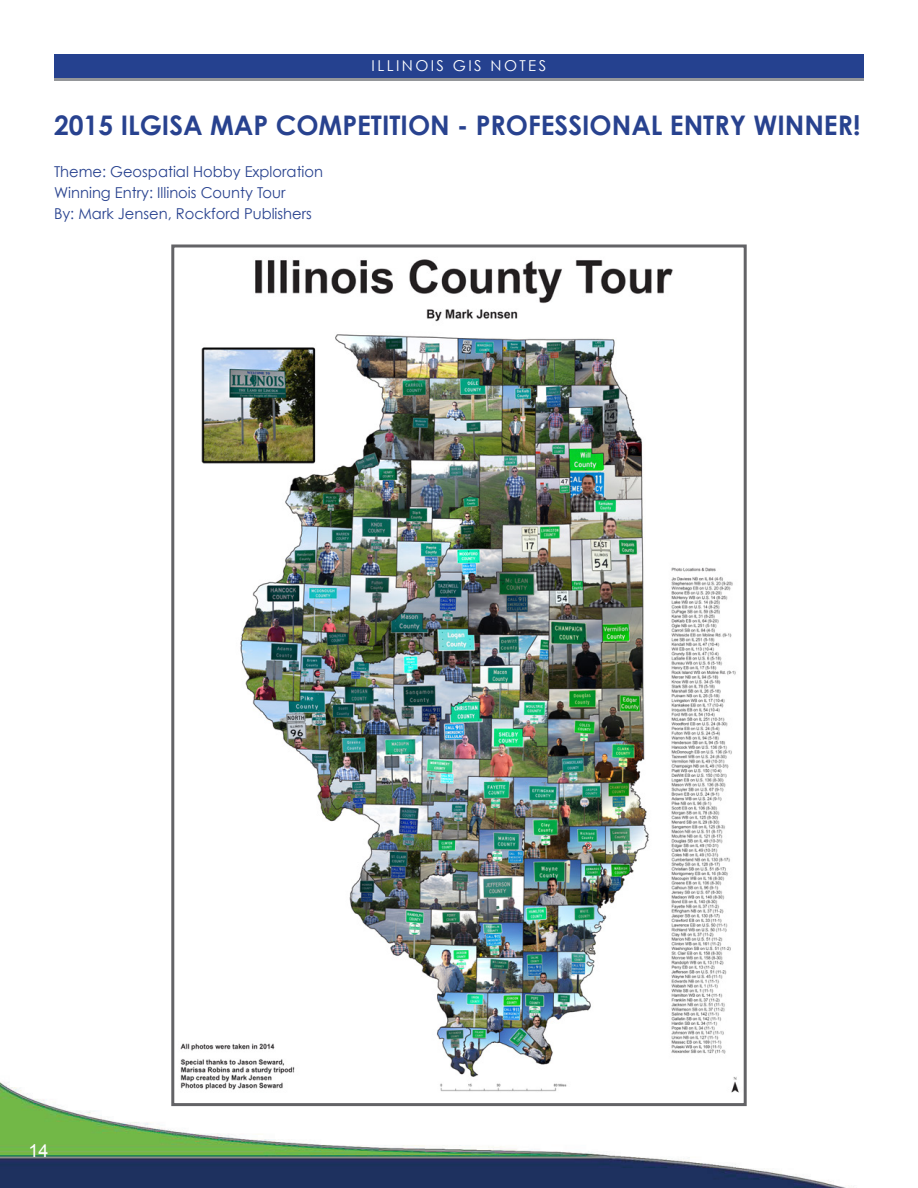
<style>
.page{position:relative;width:918px;height:1188px;background:#fff}
.page>*{position:absolute;margin:0;border:0;box-sizing:border-box;transform-origin:0 0}
.t1{font:700 27px "Century Gothic";color:#28428f}
.t2{font:18px "Arial";color:#fff}
.t3{font:15px/21px "Century Gothic";color:#28428f}
.t4{font:15px "Century Gothic";letter-spacing:.16em;color:#fff}
</style>
<div class="page">
<img style="left:0;top:1082px;width:846px;height:106px">
<div style="left:54px;top:54px;width:810px;height:25px;background:#25418f"></div>
<hr style="left:54px;top:79px;width:810px;height:2px;background:#949699">
<img style="left:175px;top:259px;width:568px;height:843px">
<div style="left:171px;top:244px;width:576px;height:862px;border:3px solid #636366"></div>
<p class="t4" style="left:372px;top:57px;width:176px">ILLINOIS GIS NOTES</p>
<h1 class="t1" style="left:54px;top:108px;width:259px">2015 ILGISA MAP COMPETITION</h1>
<h1 class="t1" style="left:457px;top:108px;width:100px">- PROFESSIONAL</h1>
<h1 class="t1" style="left:670px;top:108px;width:30px">ENTRY</h1>
<h1 class="t1" style="left:754px;top:108px;width:18px">WINNER</h1>
<h1 class="t1" style="left:853px;top:108px;width:9px">!</h1>
<p class="t3" style="left:54px;top:161px;width:271px">Theme: Geospatial Hobby Exploration<br>Winning Entry: Illinois County Tour<br>By: Mark Jensen, Rockford Publishers</p>
<p class="t2" style="left:29px;top:1139px;width:22px">14</p>
</div>
